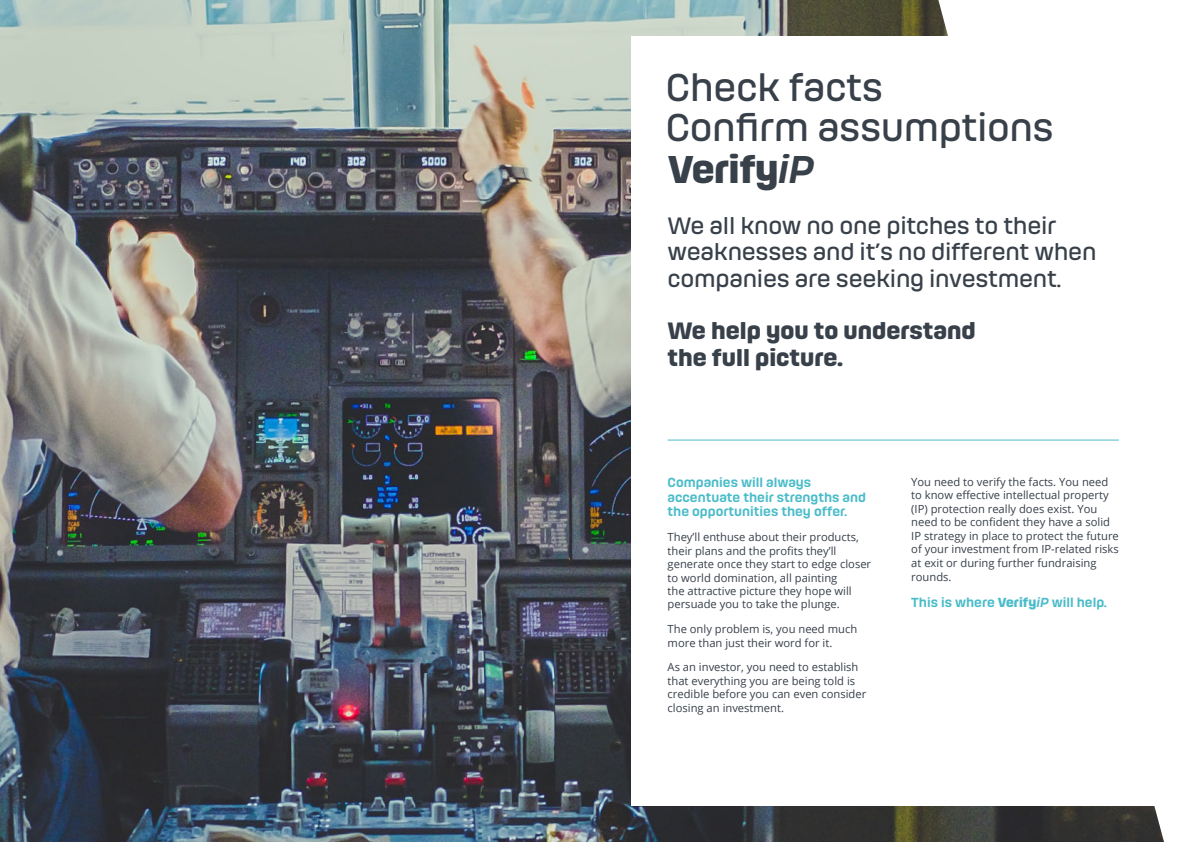
<style>
.page{position:relative;width:1191px;height:842px;background:#fff}
.page>*{position:absolute;margin:0;border:0;box-sizing:border-box;transform-origin:0 0}
.t1{font:36px/40px "Hong Kong";letter-spacing:-.015em;color:#38404a}
.t2{font:700 36px "Hong Kong";letter-spacing:-.015em;color:#38404a}
.t3{font:22px/26.4px "Hong Kong";letter-spacing:-.015em;color:#38404a}
.t4{font:700 22px/26.4px "Hong Kong";color:#38404a}
.t5{font:500 12.2px/14.6px "Hong Kong";color:#4abcc9}
.t6{font:11.2px/13.4px "Open Sans";color:#38404a}
.s1{font-weight:500;font-style:italic}
.s2{font-weight:700}
.s3{font-style:italic}
</style>
<div class="page">
<img style="left:0;top:0;width:1164px;height:842px">
<div style="left:631px;top:36px;width:524px;height:770px;background:#fff"></div>
<hr style="left:667px;top:440px;width:451px;height:1px;background:#4abcc9">
<h1 class="t1" style="left:665px;top:66px;width:390px">Check facts<br>Confirm assumptions</h1>
<h1 class="t2" style="left:668px;top:144px;width:148px">Verify<span class="s1">iP</span></h1>
<h2 class="t3" style="left:667px;top:211px;width:430px">We all know no one pitches to their weaknesses and it’s no different when companies are seeking investment.</h2>
<h2 class="t4" style="left:667px;top:317px;width:310px">We help you to understand the full picture.</h2>
<p class="t5" style="left:667px;top:475px;width:200px">Companies will always accentuate their strengths and the opportunities they offer.</p>
<p class="t6" style="left:667px;top:530px;width:205px">They’ll enthuse about their products, their plans and the profits they’ll generate once they start to edge closer to world domination, all painting<br>the attractive picture they hope will persuade you to take the plunge.</p>
<p class="t6" style="left:667px;top:622px;width:191px">The only problem is, you need much more than just their word for it.</p>
<p class="t6" style="left:667px;top:660px;width:200px">As an investor, you need to establish that everything you are being told is credible before you can even consider closing an investment.</p>
<p class="t6" style="left:911px;top:475px;width:209px">You need to verify the facts. You need to know effective intellectual property (IP) protection really does exist. You need to be confident they have a solid IP strategy in place to protect the future of your investment from IP-related risks at exit or during further fundraising rounds.</p>
<p class="t5" style="left:911px;top:594px;width:197px">This is where <span class="s2">Verify</span><span class="s3">iP</span> will help.</p>
</div>
